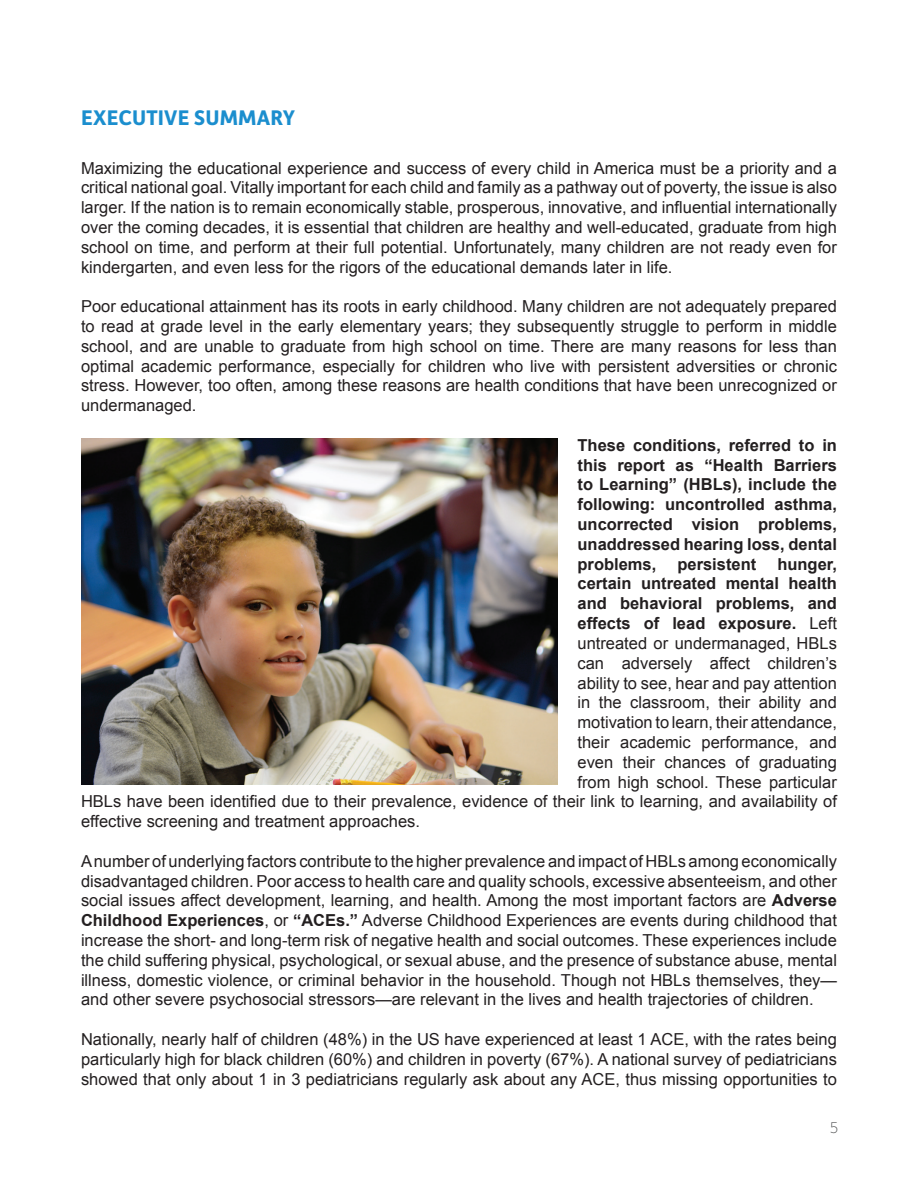
<style>
.page{position:relative;width:918px;height:1188px;background:#fff}
.page>*{position:absolute;margin:0;border:0;box-sizing:border-box;transform-origin:0 0}
.t1{font:700 22.5px "Depot New";color:#1b8ece}
.t2{font:16.5px/19.8px "Arial";color:#231f20;text-align:justify}
.t3{font:700 16.5px/19.8px "Arial";color:#231f20;text-align:justify}
.t4{font:100 16.5px "Depot New";color:#4b4c4d}
.s1{font-weight:400}
.s2{font-weight:700}
</style>
<div class="page">
<img style="left:81px;top:438px;width:476px;height:346px">
<h1 class="t1" style="left:81px;top:103px;width:216px">EXECUTIVE SUMMARY</h1>
<p class="t2" style="left:81px;top:158px;width:758px">Maximizing the educational experience and success of every child in America must be a priority and a critical national goal. Vitally important for each child and family as a pathway out of poverty, the issue is also larger. If the nation is to remain economically stable, prosperous, innovative, and influential internationally over the coming decades, it is essential that children are healthy and well-educated, graduate from high school on time, and perform at their full potential. Unfortunately, many children are not ready even for kindergarten, and even less for the rigors of the educational demands later in life.</p>
<p class="t2" style="left:81px;top:297px;width:758px">Poor educational attainment has its roots in early childhood. Many children are not adequately prepared to read at grade level in the early elementary years; they subsequently struggle to perform in middle school, and are unable to graduate from high school on time. There are many reasons for less than optimal academic performance, especially for children who live with persistent adversities or chronic stress. However, too often, among these reasons are health conditions that have been unrecognized or undermanaged.</p>
<p class="t3" style="left:578px;top:436px;width:261px">These conditions, referred to in this report as “Health Barriers to Learning” (HBLs), include the following: uncontrolled asthma, uncorrected vision problems, unaddressed hearing loss, dental problems,</p>
<p class="t3" style="left:677px;top:555px;width:80px">persistent</p>
<p class="t3" style="left:777px;top:555px;width:61px">hunger,</p>
<p class="t3" style="left:578px;top:574px;width:261px">certain untreated mental health</p>
<p class="t3" style="left:578px;top:594px;width:261px">and behavioral problems, and</p>
<p class="t3" style="left:578px;top:614px;width:261px">effects of lead exposure. <span class="s1">Left</span></p>
<p class="t2" style="left:578px;top:633px;width:261px">untreated or undermanaged, HBLs</p>
<p class="t2" style="left:578px;top:653px;width:261px">can adversely affect children’s</p>
<p class="t2" style="left:578px;top:673px;width:261px">ability to see, hear and pay attention</p>
<p class="t2" style="left:578px;top:693px;width:261px">in the classroom, their ability and</p>
<p class="t2" style="left:578px;top:713px;width:261px">motivation to learn, their attendance,</p>
<p class="t2" style="left:578px;top:732px;width:261px">their academic performance, and</p>
<p class="t2" style="left:578px;top:752px;width:261px">even their chances of graduating</p>
<p class="t2" style="left:578px;top:772px;width:261px">from high school. These particular</p>
<p class="t2" style="left:81px;top:792px;width:758px">HBLs have been identified due to their prevalence, evidence of their link to learning, and availability of</p>
<p class="t2" style="left:81px;top:812px;width:341px">effective screening and treatment approaches.</p>
<p class="t2" style="left:81px;top:851px;width:757px">A number of underlying factors contribute to the higher prevalence and impact of HBLs among economically disadvantaged children. Poor access to health care and quality schools, excessive absenteeism, and other social issues affect development, learning, and health. Among the most important factors are <span class="s2">Adverse Childhood Experiences</span>, or <span class="s2">“ACEs.”</span> Adverse Childhood Experiences are events during childhood that increase the short- and long-term risk of negative health and social outcomes. These experiences include the child suffering physical, psychological, or sexual abuse, and the presence of substance abuse, mental illness, domestic violence, or criminal behavior in the household. Though not HBLs themselves, they— and other severe psychosocial stressors—are relevant in the lives and health trajectories of children.</p>
<p class="t2" style="left:81px;top:1029px;width:758px">Nationally, nearly half of children (48%) in the US have experienced at least 1 ACE, with the rates being particularly high for black children (60%) and children in poverty (67%). A national survey of pediatricians showed that only about 1 in 3 pediatricians regularly ask about any ACE, thus missing opportunities to</p>
<p class="t4" style="left:830px;top:1117px;width:10px">5</p>
</div>
